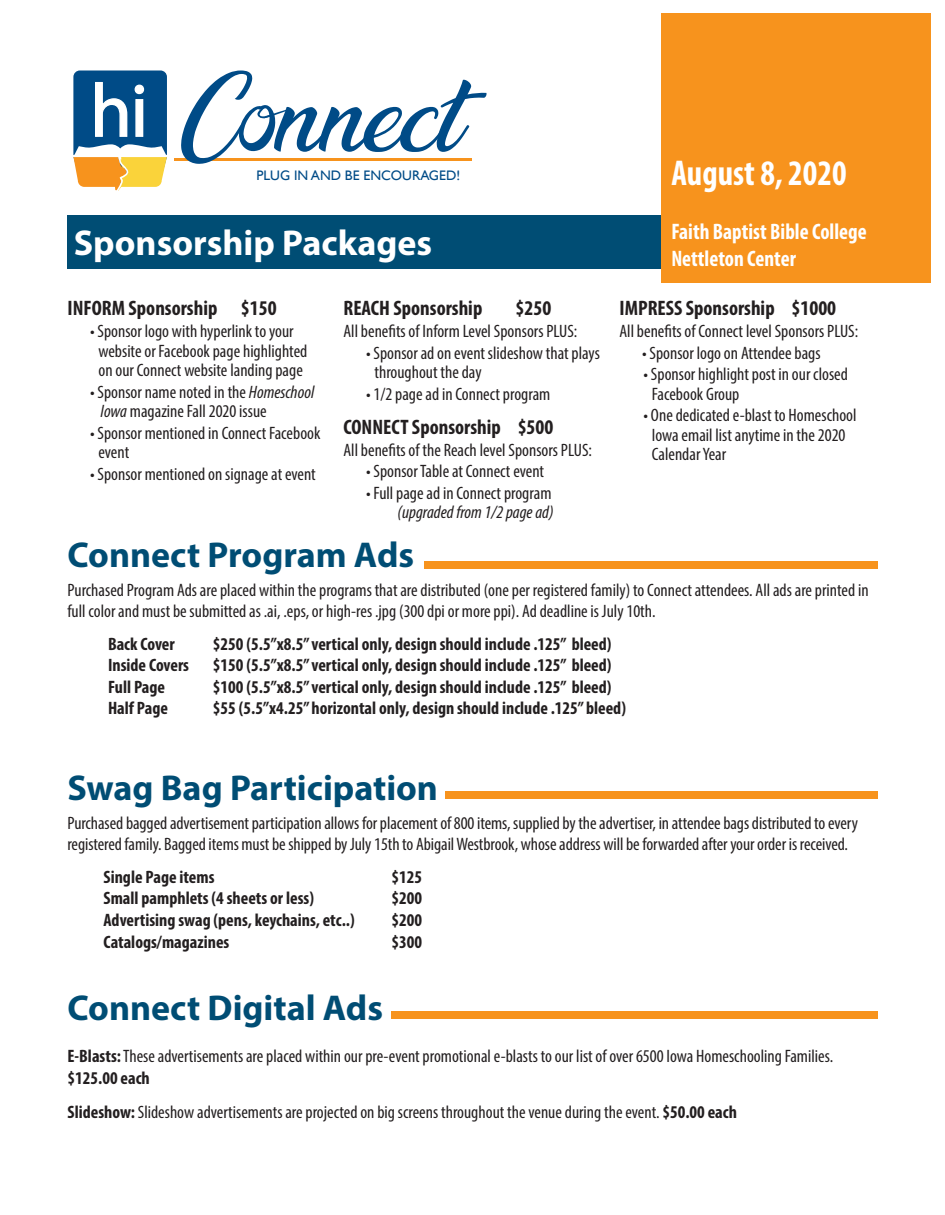
<style>
.page{position:relative;width:945px;height:1215px;background:#fff}
.page>*{position:absolute;margin:0;border:0;box-sizing:border-box;transform-origin:0 0}
.t1{font:700 36px "Myriad Pro";color:#004d74}
.t2{font:700 36px "Myriad Pro";color:#fff}
.t3{font:36px "Myriad Variable Concept";letter-spacing:.065em;color:#fff;scale:.95 1}
.t4{font:22.5px "Myriad Variable Concept";letter-spacing:.08em;color:#fff;scale:.95 1}
.t5{font:21px "Myriad Variable Concept";letter-spacing:.065em;color:#231f20}
.t6{font:18px/21.6px "Myriad Variable Concept";letter-spacing:.03em;color:#231f20}
.t7{font:18px "Myriad Variable Concept";letter-spacing:.075em;color:#231f20}
.t8{font:18px "Myriad Variable Concept";letter-spacing:.085em;color:#231f20}
.t9{font:18px "Myriad Variable Concept";letter-spacing:.08em;color:#231f20}
.t10{font:italic 18px "Myriad Variable Concept";letter-spacing:.03em;color:#231f20}
.t11{font:18px "Myriad Variable Concept";letter-spacing:.07em;color:#231f20}
.t12{font:13.8px "Gill Sans";color:#004b87}
.s1{font-style:italic}
</style>
<div class="page">
<div style="left:68px;top:215px;width:608px;height:54px;background:#004d74"></div>
<div style="left:662px;top:14px;width:270px;height:270px;background:#f7931d"></div>
<hr style="left:174px;top:158px;width:298px;height:3px;background:#f7931d">
<svg style="left:181px;top:71px;width:306px;height:93px"></svg>
<div style="left:424px;top:561px;width:454px;height:8px;background:#f7931d"></div>
<div style="left:445px;top:791px;width:433px;height:7px;background:#f7931d"></div>
<div style="left:391px;top:1011px;width:487px;height:7px;background:#f7931d"></div>
<svg style="left:73px;top:71px;width:94px;height:120px;background:#678388"></svg>
<p class="t12" style="left:257px;top:167px;width:205px">PLUG IN AND BE ENCOURAGED!</p>
<p class="t3" style="left:671px;top:152px;width:184px">August 8, 2020</p>
<p class="t4" style="left:671px;top:219px;width:205px">Faith Baptist Bible College</p>
<p class="t4" style="left:671px;top:246px;width:131px">Nettleton Center</p>
<p class="t2" style="left:74px;top:219px;width:360px">Sponsorship Packages</p>
<p class="t5" style="left:68px;top:296px;width:209px">INFORM Sponsorship $150</p>
<p class="t6" style="left:90px;top:320px;width:205px">• Sponsor logo with hyperlink to your</p>
<p class="t6" style="left:98px;top:340px;width:210px">website or Facebook page highlighted</p>
<p class="t6" style="left:98px;top:359px;width:205px">on our Connect website landing page</p>
<p class="t6" style="left:90px;top:381px;width:225px">• Sponsor name noted in the <span class="s1">Homeschool</span></p>
<p class="t6" style="left:101px;top:400px;width:167px"><span class="s1">Iowa</span> magazine Fall2020 issue</p>
<p class="t6" style="left:90px;top:422px;width:231px">• Sponsor mentioned in Connect Facebook</p>
<p class="t6" style="left:98px;top:441px;width:32px">event</p>
<p class="t6" style="left:90px;top:463px;width:227px">• Sponsor mentioned on signage at event</p>
<p class="t5" style="left:344px;top:296px;width:139px">REACH Sponsorship</p>
<p class="t5" style="left:516px;top:296px;width:36px">$250</p>
<p class="t6" style="left:344px;top:320px;width:235px">Allbenefits of Inform Level SponsorsPLUS:</p>
<p class="t6" style="left:366px;top:342px;width:235px">• Sponsor ad on event slideshow that plays</p>
<p class="t6" style="left:374px;top:361px;width:108px">throughout the day</p>
<p class="t6" style="left:366px;top:383px;width:185px">•1/2page ad in Connect program</p>
<p class="t5" style="left:344px;top:415px;width:210px">CONNECT Sponsorship $500</p>
<p class="t6" style="left:344px;top:439px;width:250px">Allbenefits of the Reach level SponsorsPLUS:</p>
<p class="t6" style="left:366px;top:460px;width:179px">• SponsorTable at Connect event</p>
<p class="t6" style="left:366px;top:482px;width:186px">• Fullpage ad in Connect program</p>
<p class="t10" style="left:398px;top:502px;width:158px">(upgradedfrom 1/2pagead)</p>
<p class="t5" style="left:620px;top:296px;width:217px">IMPRESS Sponsorship $1000</p>
<p class="t6" style="left:620px;top:320px;width:240px">Allbenefits of Connect level SponsorsPLUS:</p>
<p class="t6" style="left:642px;top:342px;width:180px">• Sponsor logo on Attendee bags</p>
<p class="t6" style="left:643px;top:363px;width:205px">• Sponsor highlight post in our closed</p>
<p class="t6" style="left:652px;top:383px;width:88px">Facebook Group</p>
<p class="t6" style="left:643px;top:405px;width:214px">• One dedicated e-blast to Homeschool</p>
<p class="t6" style="left:652px;top:424px;width:195px">Iowa email list anytime in the 2020</p>
<p class="t6" style="left:652px;top:444px;width:75px">CalendarYear</p>
<p class="t1" style="left:68px;top:531px;width:348px">Connect Program Ads</p>
<p class="t6" style="left:68px;top:579px;width:802px">Purchased Program Ads are placed within the programs that are distributed (one per registered family) to Connect attendees. All ads are printed in full color and must be submitted as .ai, .eps, or high-res .jpg (300dpi or more ppi). Ad deadline is July 10th.</p>
<p class="t11" style="left:108px;top:633px;width:67px">Back Cover</p>
<p class="t7" style="left:213px;top:633px;width:400px">$250 (5.5”x8.5” vertical only, design should include .125” bleed)</p>
<p class="t11" style="left:108px;top:655px;width:82px">Inside Covers</p>
<p class="t7" style="left:213px;top:655px;width:400px">$150 (5.5”x8.5” vertical only, design should include .125” bleed)</p>
<p class="t9" style="left:108px;top:676px;width:57px">Full Page</p>
<p class="t7" style="left:213px;top:676px;width:400px">$100 (5.5”x8.5” vertical only, design should include .125” bleed)</p>
<p class="t9" style="left:108px;top:698px;width:60px">Half Page</p>
<p class="t7" style="left:213px;top:698px;width:414px">$55 (5.5”x4.25” horizontal only, design should include .125” bleed)</p>
<p class="t1" style="left:68px;top:765px;width:372px">Swag Bag Participation</p>
<p class="t6" style="left:68px;top:812px;width:791px">Purchasedbaggedadvertisementparticipationallows forplacement of 800items, suppliedby the advertiser, inattendeebagsdistributedtoevery registeredfamily.Baggeditems must be shippedby July15thto AbigailWestbrook, whose address willbe forwardedafter yourorder is received.</p>
<p class="t9" style="left:104px;top:866px;width:112px">Single Page items</p>
<p class="t6" style="left:392px;top:866px;width:31px">$125</p>
<p class="t8" style="left:104px;top:888px;width:212px">Small pamphlets (4 sheets or less)</p>
<p class="t6" style="left:392px;top:888px;width:31px">$200</p>
<p class="t8" style="left:104px;top:909px;width:253px">Advertising swag (pens, keychains, etc..)</p>
<p class="t6" style="left:392px;top:909px;width:31px">$200</p>
<p class="t8" style="left:104px;top:931px;width:126px">Catalogs/magazines</p>
<p class="t6" style="left:392px;top:931px;width:31px">$300</p>
<p class="t1" style="left:68px;top:985px;width:317px">Connect Digital Ads</p>
<p class="t6" style="left:68px;top:1045px;width:767px">E-Blasts: These advertisements are placed within our pre-event promotional e-blasts to our list of over 6500 Iowa Homeschooling Families. $125.00 each</p>
<p class="t6" style="left:68px;top:1101px;width:669px">Slideshow: Slideshow advertisements are projected on big screens throughout the venue during the event. $50.00 each</p>
</div>
